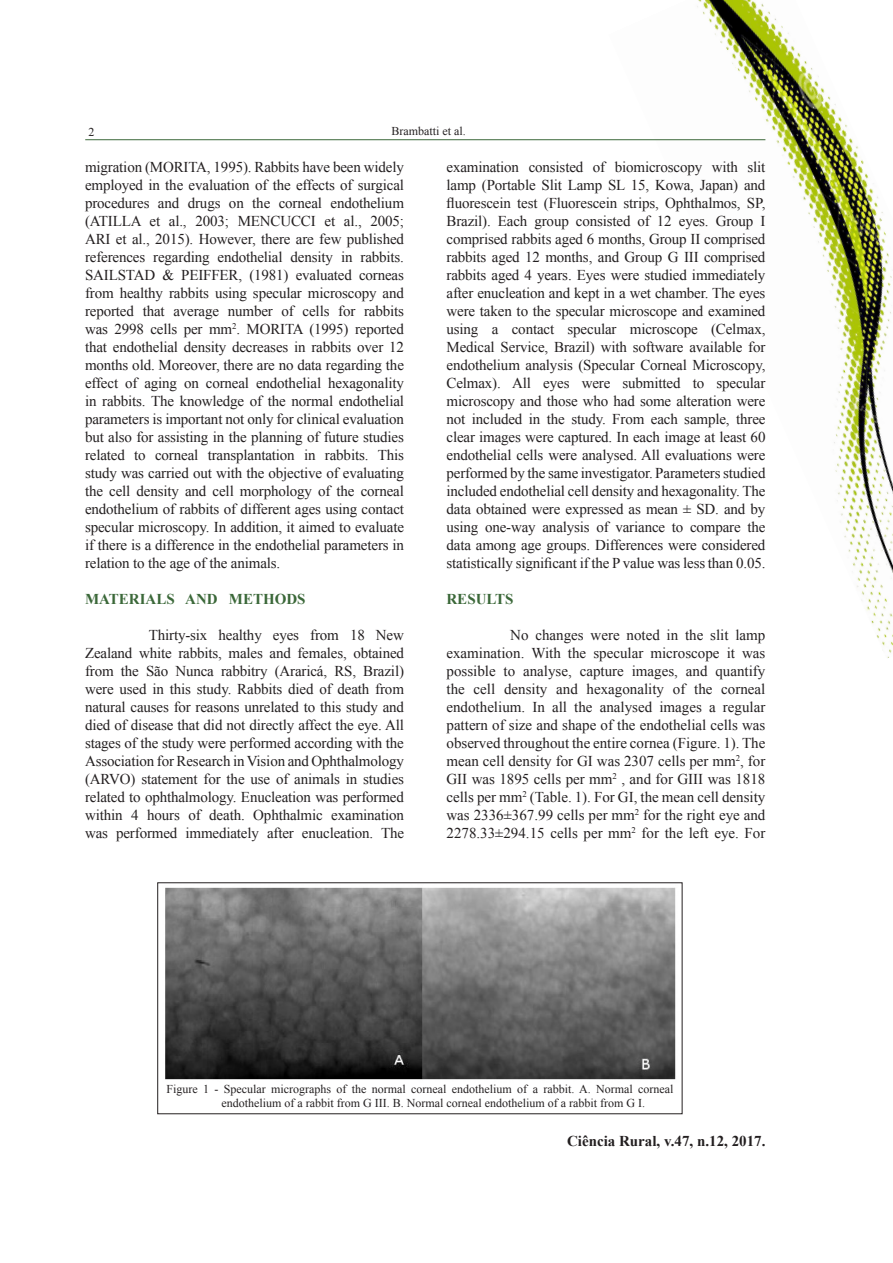
<style>
.page{position:relative;width:893px;height:1263px;background:#fff}
.page>*{position:absolute;margin:0;border:0;box-sizing:border-box;transform-origin:0 0}
.t1{font:15px/18px "Times New Roman";letter-spacing:-.01em;color:#231f20;text-align:justify}
.t2{font:700 15px "Times New Roman";color:#231f20}
.t3{font:700 15px "Times New Roman";color:#3b6839}
.t4{font:12px/14.4px "Times New Roman";color:#231f20}
</style>
<div class="page">
<img style="left:608px;top:0;width:285px;height:658px">
<hr style="left:85px;top:139px;width:680px;height:1px;background:#3b6839">
<img style="left:165px;top:887px;width:511px;height:193px">
<p class="t4" style="left:391px;top:123px;width:76px">Brambatti et al.</p>
<p class="t1" style="left:85px;top:158px;width:320px">migration (MORITA, 1995). Rabbits have been widely employed in the evaluation of the effects of surgical procedures and drugs on the corneal endothelium (ATILLA et al., 2003; MENCUCCI et al., 2005; ARI et al., 2015). However, there are few published references regarding endothelial density in rabbits.<br>SAILSTAD &amp; PEIFFER, (1981) evaluated corneas from healthy rabbits using specular microscopy and reported that average number of cells for rabbits was 2998 cells per mm<sup>2</sup>. MORITA (1995) reported that endothelial density decreases in rabbits over 12 months old. Moreover, there are no data regarding the effect of aging on corneal endothelial hexagonality in rabbits. The knowledge of the normal endothelial parameters is important not only for clinical evaluation but also for assisting in the planning of future studies related to corneal transplantation in rabbits. This study was carried out with the objective of evaluating the cell density and cell morphology of the corneal endothelium of rabbits of different ages using contact specular microscopy. In addition, it aimed to evaluate if there is a difference in the endothelial parameters in relation to the age of the animals.</p>
<p class="t3" style="left:85px;top:589px;width:222px">MATERIALS AND METHODS</p>
<p class="t1" style="left:85px;top:626px;width:320px;text-indent:64px">Thirty-six healthy eyes from 18 New Zealand white rabbits, males and females, obtained from the São Nunca rabbitry (Araricá, RS, Brazil) were used in this study. Rabbits died of death from natural causes for reasons unrelated to this study and died of disease that did not directly affect the eye. All stages of the study were performed according with the Association for Research in Vision and Ophthalmology (ARVO) statement for the use of animals in studies related to ophthalmology. Enucleation was performed within 4 hours of death. Ophthalmic examination was performed immediately after enucleation. The</p>
<p class="t4" style="left:88px;top:125px;width:7px">2</p>
<p class="t1" style="left:446px;top:158px;width:320px">examination consisted of biomicroscopy with slit lamp (Portable Slit Lamp SL 15, Kowa, Japan) and fluorescein test (Fluorescein strips, Ophthalmos, SP, Brazil). Each group consisted of 12 eyes. Group I comprised rabbits aged 6 months, Group II comprised rabbits aged 12 months, and Group G III comprised rabbits aged 4 years. Eyes were studied immediately after enucleation and kept in a wet chamber. The eyes were taken to the specular microscope and examined using a contact specular microscope (Celmax, Medical Service, Brazil) with software available for endothelium analysis (Specular Corneal Microscopy, Celmax). All eyes were submitted to specular microscopy and those who had some alteration were not included in the study. From each sample, three clear images were captured. In each image at least 60 endothelial cells were analysed. All evaluations were performed by the same investigator. Parameters studied included endothelial cell density and hexagonality. The data obtained were expressed as mean ± SD. and by using one-way analysis of variance to compare the data among age groups. Differences were considered statistically significant if the P value was less than 0.05.</p>
<p class="t3" style="left:446px;top:589px;width:68px">RESULTS</p>
<p class="t1" style="left:446px;top:626px;width:320px;text-indent:64px">No changes were noted in the slit lamp examination. With the specular microscope it was possible to analyse, capture images, and quantify the cell density and hexagonality of the corneal endothelium. In all the analysed images a regular pattern of size and shape of the endothelial cells was observed throughout the entire cornea (Figure. 1). The mean cell density for GI was 2307 cells per mm<sup>2</sup>, for GII was 1895 cells per mm<sup>2</sup> , and for GIII was 1818 cells per mm<sup>2</sup> (Table. 1). For GI, the mean cell density was 2336±367.99 cells per mm<sup>2</sup> for the right eye and 2278.33±294.15 cells per mm<sup>2</sup> for the left eye. For</p>
<p class="t4" style="left:222px;top:1081px;width:453px;text-indent:-55px">Figure 1 - Specular micrographs of the normal corneal endothelium of a rabbit. A. Normal corneal endothelium of a rabbit from G III. B. Normal corneal endothelium of a rabbit from G I.</p>
<p class="t2" style="left:567px;top:1130px;width:200px">Ciência Rural, v.47, n.12, 2017.</p>
</div>
